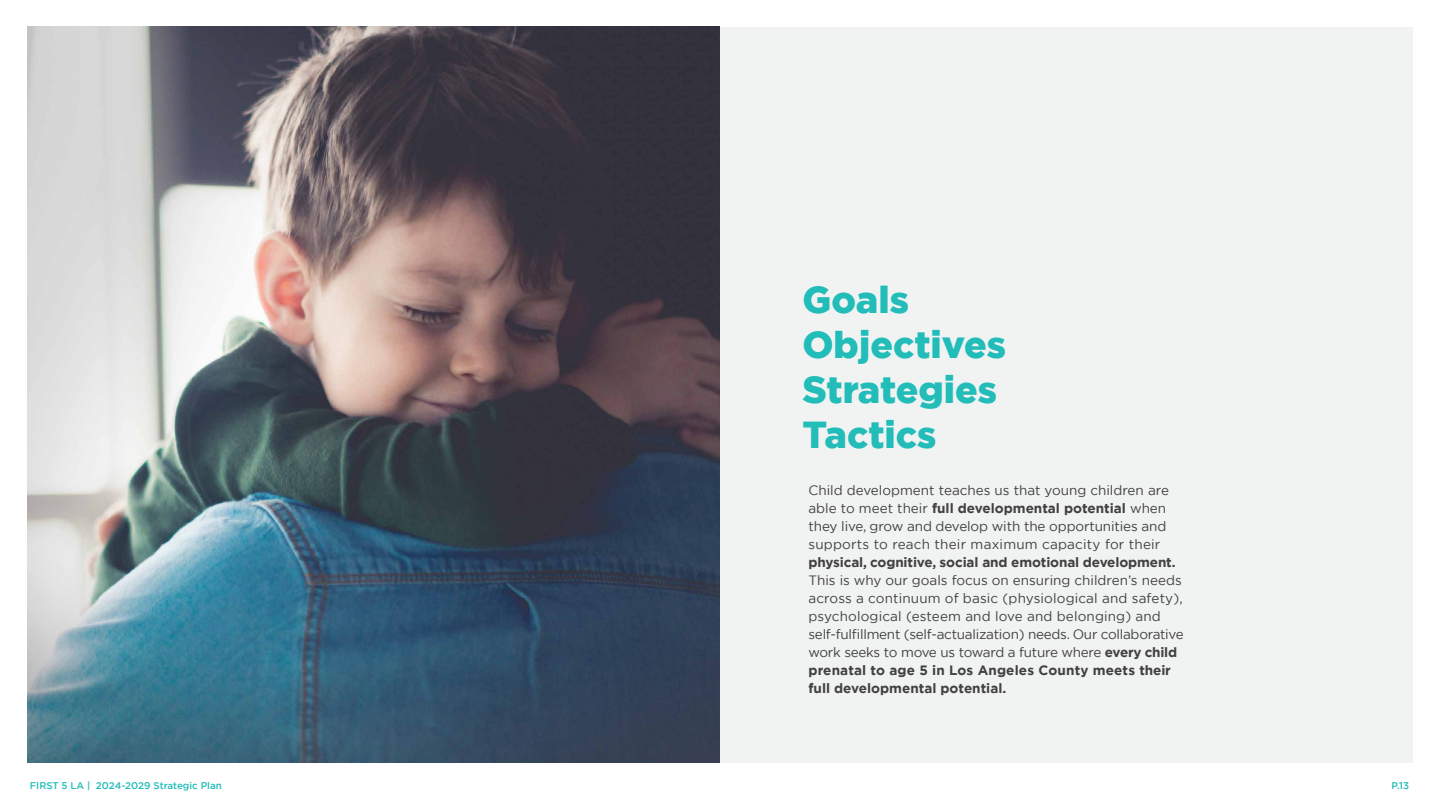
<style>
.page{position:relative;width:1440px;height:810px;background:#fff}
.page>*{position:absolute;margin:0;border:0;box-sizing:border-box;transform-origin:0 0}
.t1{font:900 37.5px/45px "Gotham";color:#22bcb9}
.t2{font:13.5px/18px "Gotham";color:#414042}
.t3{font:700 13.5px "Gotham";letter-spacing:-.01em;color:#414042}
.t4{font:500 9.75px "Gotham";color:#22bcb9}
.s1{font-weight:700}
</style>
<div class="page">
<div style="left:27px;top:27px;width:1386px;height:736px;background:#f1f3f3"></div>
<img style="left:27px;top:27px;width:693px;height:736px">
<h1 class="t1" style="left:802px;top:277px;width:205px">Goals<br>Objectives<br>Strategies<br>Tactics</h1>
<p class="t2" style="left:808px;top:480px;width:362px">Child development teaches us that young children are able to meet their <span class="s1">full developmental potential</span> when they live, grow and develop with the opportunities and supports to reach their maximum capacity for their</p>
<p class="t3" style="left:808px;top:553px;width:369px">physical, cognitive, social and emotional development.</p>
<p class="t2" style="left:808px;top:570px;width:377px">This is why our goals focus on ensuring children’s needs across a continuum of basic (physiological and safety), psychological (esteem and love and belonging) and self-fulfillment (self-actualization) needs. Our collaborative work seeks to move us toward a future where <span class="s1">every child prenatal to age 5 in Los Angeles County meets their full developmental potential.</span></p>
<p class="t4" style="left:30px;top:779px;width:193px">FIRST 5 LA | 2024-2029 Strategic Plan</p>
<p class="t4" style="left:1392px;top:779px;width:19px">P.13</p>
</div>
